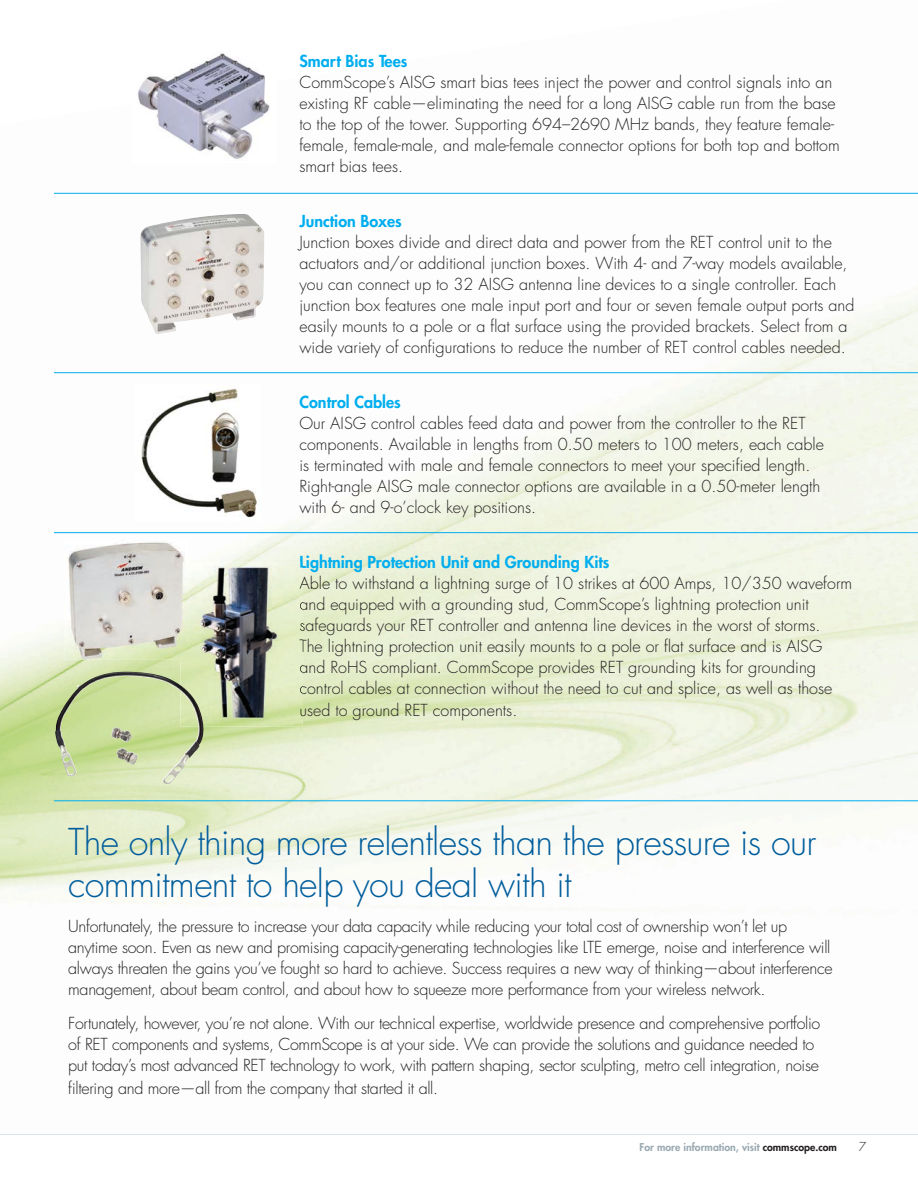
<style>
.page{position:relative;width:918px;height:1188px;background:#fff}
.page>*{position:absolute;margin:0;border:0;box-sizing:border-box;transform-origin:0 0}
.t1{font:300 36px/42px "Futura Std";letter-spacing:-.02em;color:#005d9c}
.t2{font:300 16.2px/21px "Futura Std";color:#231f20}
.t3{font:300 16.2px/21px "Futura Std";letter-spacing:-.02em;color:#231f20}
.t4{font:800 16.2px "Futura Std";color:#00aeef}
.t5{font:300 12px "Futura Std";color:#231f20}
.t6{font:800 10.5px "Futura Std";color:#9aa9b2}
.s1{color:#231f20}
</style>
<div class="page">
<hr style="left:0;top:1134px;width:918px;height:1px;background:#dae2e7">
<img style="left:54px;top:192px;width:198px;height:142px">
<img style="left:252px;top:192px;width:306px;height:126px">
<img style="left:0;top:628px;width:81px;height:272px">
<img style="left:218px;top:505px;width:370px;height:58px">
<img style="left:81px;top:660px;width:116px;height:244px">
<img style="left:0;top:803px;width:52px;height:97px">
<img style="left:197px;top:726px;width:169px;height:184px">
<img style="left:330px;top:864px;width:307px;height:49px">
<img style="left:300px;top:554px;width:309px;height:18px">
<img style="left:303px;top:617px;width:517px;height:18px">
<img style="left:303px;top:638px;width:519px;height:18px">
<img style="left:303px;top:659px;width:513px;height:18px">
<img style="left:303px;top:680px;width:529px;height:18px">
<img style="left:138px;top:53px;width:132px;height:106px">
<img style="left:140px;top:214px;width:99px;height:29px">
<img style="left:140px;top:384px;width:121px;height:137px">
<img style="left:180px;top:563px;width:123px;height:163px">
<svg style="left:300px;top:563px;width:3px;height:9px"></svg>
<img style="left:300px;top:575px;width:3px;height:18px">
<img style="left:300px;top:596px;width:3px;height:18px">
<img style="left:300px;top:617px;width:3px;height:18px">
<img style="left:300px;top:638px;width:3px;height:18px">
<img style="left:300px;top:659px;width:3px;height:18px">
<img style="left:300px;top:680px;width:3px;height:18px">
<svg style="left:301px;top:703px;width:2px;height:17px"></svg>
<img style="left:55px;top:672px;width:69px;height:105px">
<img style="left:64px;top:539px;width:125px;height:121px">
<img style="left:180px;top:563px;width:9px;height:97px">
<hr style="left:54px;top:193px;width:864px;height:1px;background:#00aeef">
<hr style="left:54px;top:372px;width:864px;height:1px;background:#00aeef">
<hr style="left:54px;top:532px;width:864px;height:1px;background:#00aeef">
<hr style="left:54px;top:800px;width:864px;height:1px;background:#00aeef">
<p class="t4" style="left:299px;top:51px;width:109px">Smart Bias Tees</p>
<p class="t2" style="left:299px;top:72px;width:542px">CommScope’s AISG smart bias tees inject the power and control signals into an existing RF cable—eliminating the need for a long AISG cable run from the base to the top of the tower. Supporting 694–2690 MHz bands, they feature female&shy;female, female-male, and male-female connector options for both top and bottom smart bias tees.</p>
<p class="t4" style="left:299px;top:211px;width:104px">Junction Boxes</p>
<p class="t2" style="left:299px;top:232px;width:557px">Junction boxes divide and direct data and power from the RET control unit to the actuators and/or additional junction boxes. With 4- and 7-way models available, you can connect up to 32 AISG antenna line devices to a single controller. Each junction box features one male input port and four or seven female output ports and easily mounts to a pole or a flat surface using the provided brackets. Select from a wide variety of configurations to reduce the number of RET control cables needed.</p>
<p class="t4" style="left:299px;top:392px;width:103px">Control Cables</p>
<p class="t2" style="left:299px;top:413px;width:526px">Our AISG control cables feed data and power from the controller to the RET components. Available in lengths from 0.50 meters to 100 meters, each cable is terminated with male and female connectors to meet your specified length.<br>Right-angle AISG male connector options are available in a 0.50-meter length with 6- and 9-o’clock key positions.</p>
<p class="t4" style="left:299px;top:551px;width:312px">Lightning Protection Unit and Grounding Kits</p>
<p class="t2" style="left:299px;top:573px;width:554px">Able to withstand a lightning surge of 10 strikes at 600 Amps, 10/350 waveform and equipped with a grounding stud, CommScope’s lightning protection unit safeguards your RET controller and antenna line devices in the worst of storms.<br>The lightning protection unit easily mounts to a pole or flat surface and is AISG and RoHS compliant. CommScope provides RET grounding kits for grounding control cables at connection without the need to cut and splice, as well as those</p>
<p class="t2" style="left:299px;top:700px;width:219px">used to ground RET components.</p>
<h1 class="t1" style="left:68px;top:822px;width:750px">The only thing more relentless than the pressure is our commitment to help you deal with it</h1>
<p class="t3" style="left:68px;top:916px;width:766px">Unfortunately, the pressure to increase your data capacity while reducing your total cost of ownership won’t let up anytime soon. Even as new and promising capacity-generating technologies like LTE emerge, noise and interference will always threaten the gains you’ve fought so hard to achieve. Success requires a new way of thinking—about interference management, about beam control, and about how to squeeze more performance from your wireless network.</p>
<p class="t3" style="left:68px;top:1013px;width:754px">Fortunately, however, you’re not alone. With our technical expertise, worldwide presence and comprehensive portfolio of RET components and systems, CommScope is at your side. We can provide the solutions and guidance needed to put today’s most advanced RET technology to work, with pattern shaping, sector sculpting, metro cell integration, noise</p>
<p class="t3" style="left:68px;top:1078px;width:371px">filtering and more—all from the company that started it all.</p>
<p class="t6" style="left:640px;top:1140px;width:199px">For more information, visit <span class="s1">commscope.com</span></p>
<p class="t5" style="left:859px;top:1140px;width:9px">7</p>
</div>
